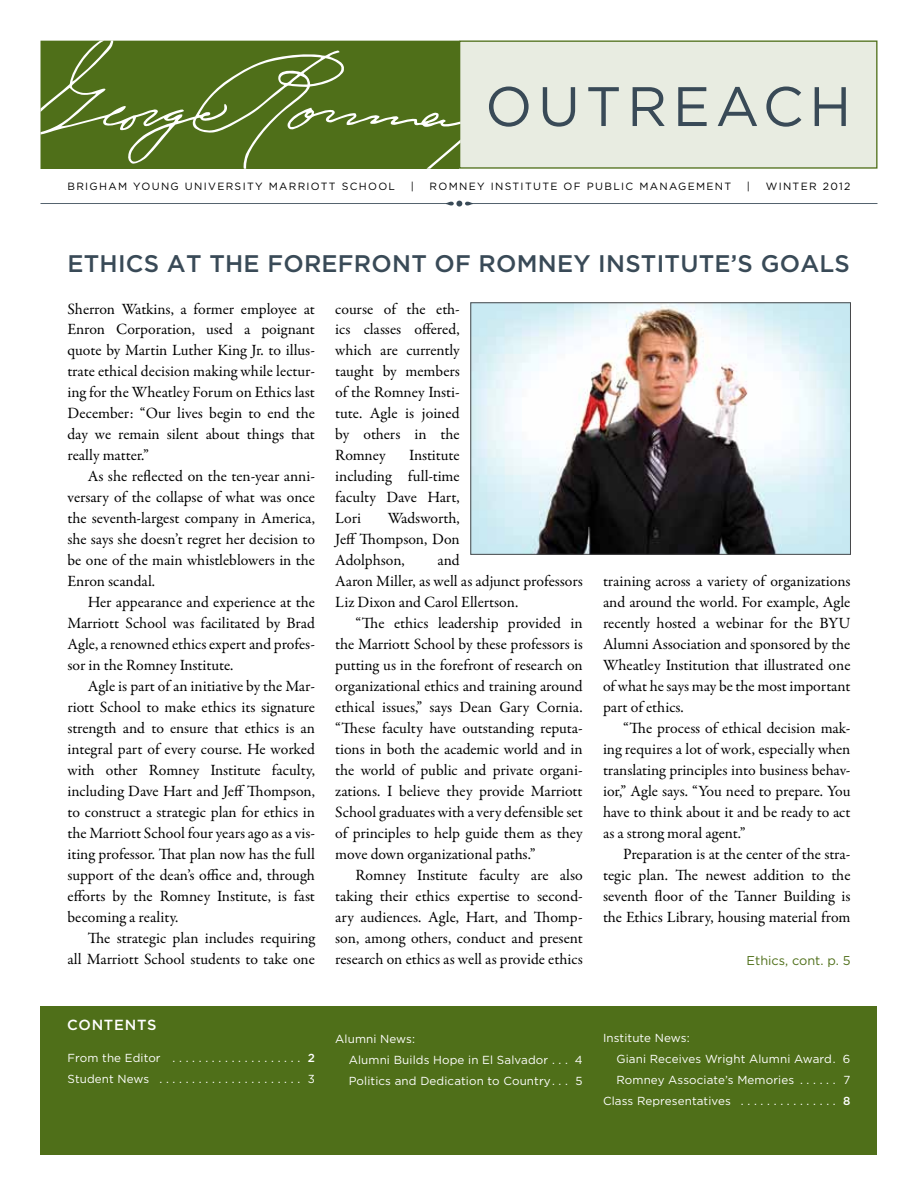
<style>
.page{position:relative;width:918px;height:1188px;background:#fff}
.page>*{position:absolute;margin:0;border:0;box-sizing:border-box;transform-origin:0 0}
.t1{font:55.5px "Gotham";color:#394a57}
.t2{font:500 24px "Gotham";letter-spacing:.01em;color:#394a57}
.t3{font:15.75px/21px "Garamond Premr Pro";letter-spacing:-.005em;color:#000;text-align:justify}
.t4{font:500 14.7px "Gotham";letter-spacing:.05em;color:#fff}
.t5{font:12.75px "Gotham";color:#4f6f19}
.t6{font:11.7px/21px "Gotham";letter-spacing:.01em;color:#fff}
.t7{font:10.5px "Gotham";letter-spacing:.125em;color:#000}
.s1{font-weight:500}
</style>
<div class="page">
<div style="left:40px;top:1006px;width:838px;height:149px;background:#4f6f19"></div>
<img style="left:473px;top:305px;width:376px;height:248px">
<div style="left:471px;top:303px;width:380px;height:252px;border:1px solid #48484a"></div>
<div style="left:460px;top:41px;width:417px;height:127px;background:#e8ece1"></div>
<div style="left:459px;top:40px;width:419px;height:129px;border:1px solid #4f6f19"></div>
<svg style="left:40px;top:201px;width:837px;height:6px"></svg>
<svg style="left:40px;top:40px;width:421px;height:129px;background:#5c7a2b"></svg>
<h1 class="t1" style="left:485px;top:73px;width:186px">outreach</h1>
<p class="t7" style="left:68px;top:180px;width:10px">brigham</p>
<p class="t7" style="left:133px;top:180px;width:37px">young</p>
<p class="t7" style="left:185px;top:180px;width:40px">universi</p>
<p class="t7" style="left:247px;top:180px;width:31px">ty marri</p>
<p class="t7" style="left:311px;top:180px;width:40px">ott sch</p>
<p class="t7" style="left:368px;top:180px;width:28px">ool</p>
<p class="t7" style="left:411px;top:180px;width:5px">|</p>
<p class="t7" style="left:430px;top:180px;width:105px">ROMNEY INSTITUT</p>
<p class="t7" style="left:551px;top:180px;width:181px">E OF pUBLIC MANAGEMENT</p>
<p class="t7" style="left:747px;top:180px;width:5px">|</p>
<p class="t7" style="left:766px;top:180px;width:10px">win</p>
<p class="t7" style="left:793px;top:180px;width:17px">ter</p>
<p class="t7" style="left:823px;top:180px;width:29px">2012</p>
<h2 class="t2" style="left:68px;top:248px;width:784px">ETHICS AT THE FOREFRONT OF ROMNEY I NSTITUTE’S GOALS</h2>
<p class="t3" style="left:68px;top:298px;width:249px">Sherron Watkins, a former employee at Enron Corporation, used a poignant quote by Martin Luther King Jr. to illus&shy;trate ethical decision making while lectur&shy;ing for the Wheatley Forum on Ethics last December: “Our lives begin to end the day we remain silent about things that really matter.”</p>
<p class="t3" style="left:68px;top:466px;width:249px;text-indent:20px">As she reflected on the ten-year anni&shy;versary of the collapse of what was once the seventh-largest company in America, she says she doesn’t regret her decision to be one of the main whistleblowers in the Enron scandal.</p>
<p class="t3" style="left:68px;top:592px;width:249px;text-indent:20px">Her appearance and experience at the Marriott School was facilitated by Brad Agle, a renowned ethics expert and profes&shy;sor in the Romney Institute.</p>
<p class="t3" style="left:68px;top:676px;width:249px;text-indent:20px">Agle is part of an initiative by the Mar&shy;riott School to make ethics its signature strength and to ensure that ethics is an integral part of every course. He worked with other Romney Institute faculty, including Dave Hart and Jeff Thompson, to construct a strategic plan for ethics in the Marriott School four years ago as a vis&shy;iting professor. That plan now has the full support of the dean’s office and, through efforts by the Romney Institute, is fast becoming a reality.</p>
<p class="t3" style="left:68px;top:928px;width:249px;text-align:right">The strategic plan includes requiring<br>all Marriott School students to take one</p>
<p class="t3" style="left:335px;top:298px;width:126px">course of the eth&shy;ics classes offered, which are currently taught by members of the Romney Insti&shy;tute. Agle is joined by others in the Romney</p>
<p class="t3" style="left:335px;top:445px;width:126px;text-indent:74px">Institute including full-time faculty Dave Hart, Lori</p>
<p class="t3" style="left:335px;top:508px;width:126px;text-indent:53px">Wadsworth, Jeff Thompson, Don Adolphson,</p>
<p class="t3" style="left:335px;top:550px;width:249px;text-align:left;text-indent:102px">and<br>Aaron Miller, as well as adjunct professors<br>Liz Dixon and Carol Ellertson.</p>
<p class="t3" style="left:335px;top:613px;width:249px;text-indent:20px">“The ethics leadership provided in the Marriott School by these professors is putting us in the forefront of research on organizational ethics and training around ethical issues,” says Dean Gary Cornia. “These faculty have outstanding reputa&shy;tions in both the academic world and in the world of public and private organi&shy;zations. I believe they provide Marriott School graduates with a very defensible set of principles to help guide them as they move down organizational paths.”</p>
<p class="t3" style="left:335px;top:865px;width:249px;text-indent:20px">Romney Institute faculty are also taking their ethics expertise to second&shy;ary audiences. Agle, Hart, and Thomp&shy;son, among others, conduct and present research on ethics as well as provide ethics</p>
<p class="t3" style="left:603px;top:571px;width:249px">training across a variety of organizations and around the world. For example, Agle recently hosted a webinar for the BYU Alumni Association and sponsored by the Wheatley Institution that illustrated one of what he says may be the most important part of ethics.</p>
<p class="t3" style="left:603px;top:718px;width:249px;text-indent:20px">“The process of ethical decision mak&shy;ing requires a lot of work, especially when translating principles into business behav&shy;ior,” Agle says. “You need to prepare. You have to think about it and be ready to act as a strong moral agent.”</p>
<p class="t3" style="left:603px;top:844px;width:249px;text-indent:20px">Preparation is at the center of the stra&shy;tegic plan. The newest addition to the seventh floor of the Tanner Building is the Ethics Library, housing material from</p>
<p class="t5" style="left:747px;top:952px;width:105px">Ethics, cont. p. 5</p>
<p class="t4" style="left:67px;top:1016px;width:91px">CONTENTS</p>
<p class="t6" style="left:68px;top:1047px;width:249px">From the Editor . . . . . . . . . . . . . . . . . . . <span class="s1">2<br></span>Student News . . . . . . . . . . . . . . . . . . . . . 3</p>
<p class="t6" style="left:349px;top:1028px;width:235px;text-indent:-13px">Alumni News:<br>Alumni Builds Hope in El Salvador . . 4<br>Politics and Dedication to Country . . 5</p>
<p class="t6" style="left:603px;top:1027px;width:88px">Institute News:</p>
<p class="t6" style="left:617px;top:1048px;width:235px">Giani Receives Wright Alumni Award. 6</p>
<p class="t6" style="left:617px;top:1069px;width:235px">Romney Associate’s Memories . . . . . 7</p>
<p class="t6" style="left:603px;top:1090px;width:249px">Class Representatives . . . . . . . . . . . . . . <span class="s1">8</span></p>
</div>
